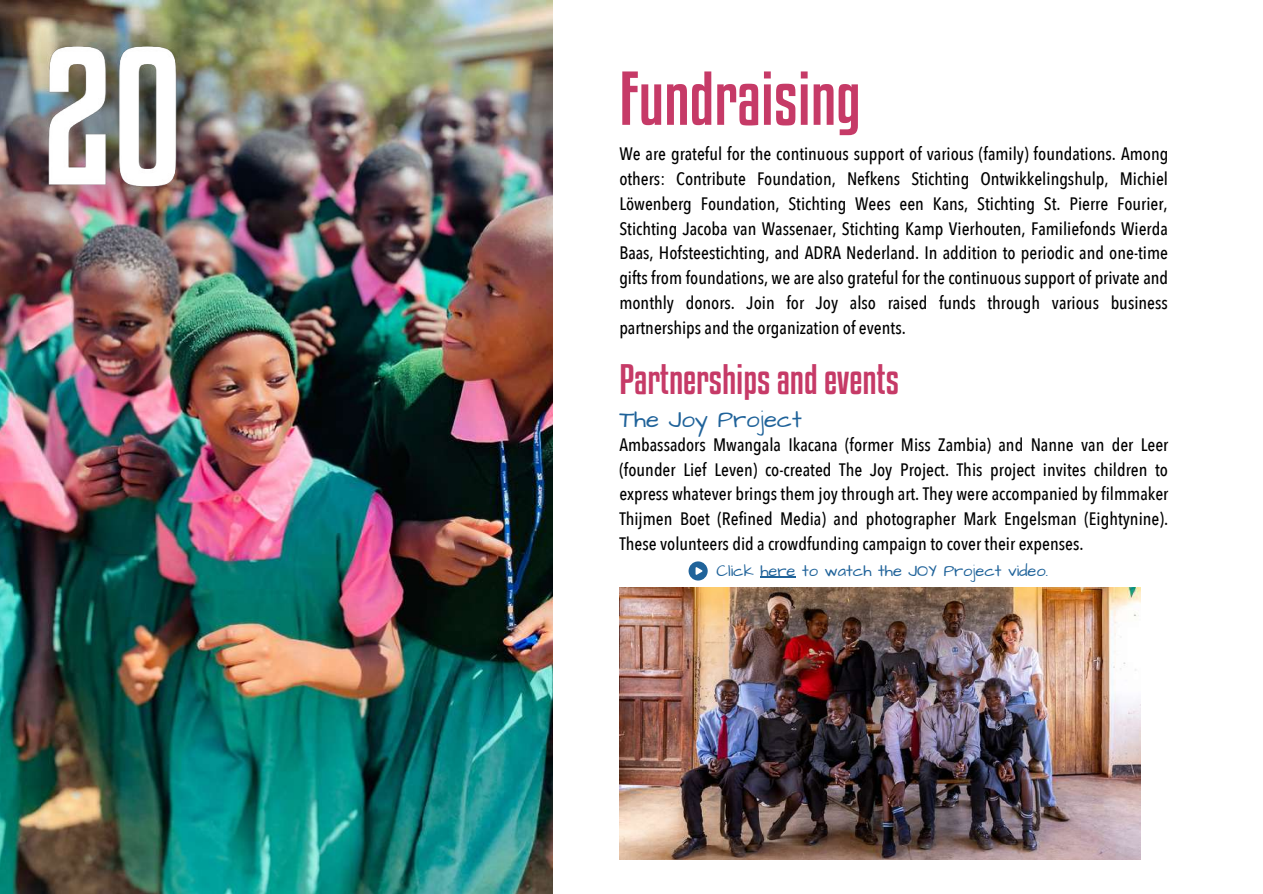
<style>
.page{position:relative;width:1263px;height:894px;background:#fff}
.page>*{position:absolute;margin:0;border:0;box-sizing:border-box;transform-origin:0 0}
.t1{font:67.5px "Kenyan Coffee Rg";color:#c63a67}
.t2{font:37.5px "Kenyan Coffee Rg";color:#c63a67}
.t3{font:24px "Architects Daughter";color:#20639a}
.t4{font:500 18px/24.8px "Avenir Next Condensed";color:#000;text-align:justify}
.t5{font:16.5px "Architects Daughter";color:#20639a}
</style>
<div class="page">
<img style="left:619px;top:587px;width:521px;height:272px">
<img style="left:0;top:0;width:552px;height:893px">
<svg style="left:689px;top:561px;width:19px;height:19px"></svg>
<img style="left:0;top:0;width:255px;height:300px">
<hr style="left:760px;top:576px;width:35px;height:1px;background:#20639a">
<h1 class="t1" style="left:619px;top:57px;width:243px">Fundraising</h1>
<p class="t4" style="left:619px;top:142px;width:551px">We are grateful for the continuous support of various (family) foundations. Among others: Contribute Foundation, Nefkens Stichting Ontwikkelingshulp, Michiel Löwenberg Foundation, Stichting Wees een Kans, Stichting St. Pierre Fourier, Stichting Jacoba van Wassenaer, Stichting Kamp Vierhouten, Familiefonds Wierda Baas, Hofsteestichting, and ADRA Nederland. In addition to periodic and one-time gifts from foundations, we are also grateful for the continuous support of private and monthly donors. Join for Joy also raised funds through various business partnerships and the organization of events.</p>
<h2 class="t2" style="left:619px;top:356px;width:281px">Partnerships and events</h2>
<h3 class="t3" style="left:619px;top:403px;width:184px">The Joy Project</h3>
<p class="t4" style="left:619px;top:432px;width:551px">Ambassadors Mwangala Ikacana (former Miss Zambia) and Nanne van der Leer (founder Lief Leven) co-created The Joy Project. This project invites children to express whatever brings them joy through art. They were accompanied by filmmaker Thijmen Boet (Refined Media) and photographer Mark Engelsman (Eightynine).<br>These volunteers did a crowdfunding campaign to cover their expenses.</p>
<p class="t5" style="left:716px;top:559px;width:333px">Click here to watch the JOY Project video.</p>
</div>
